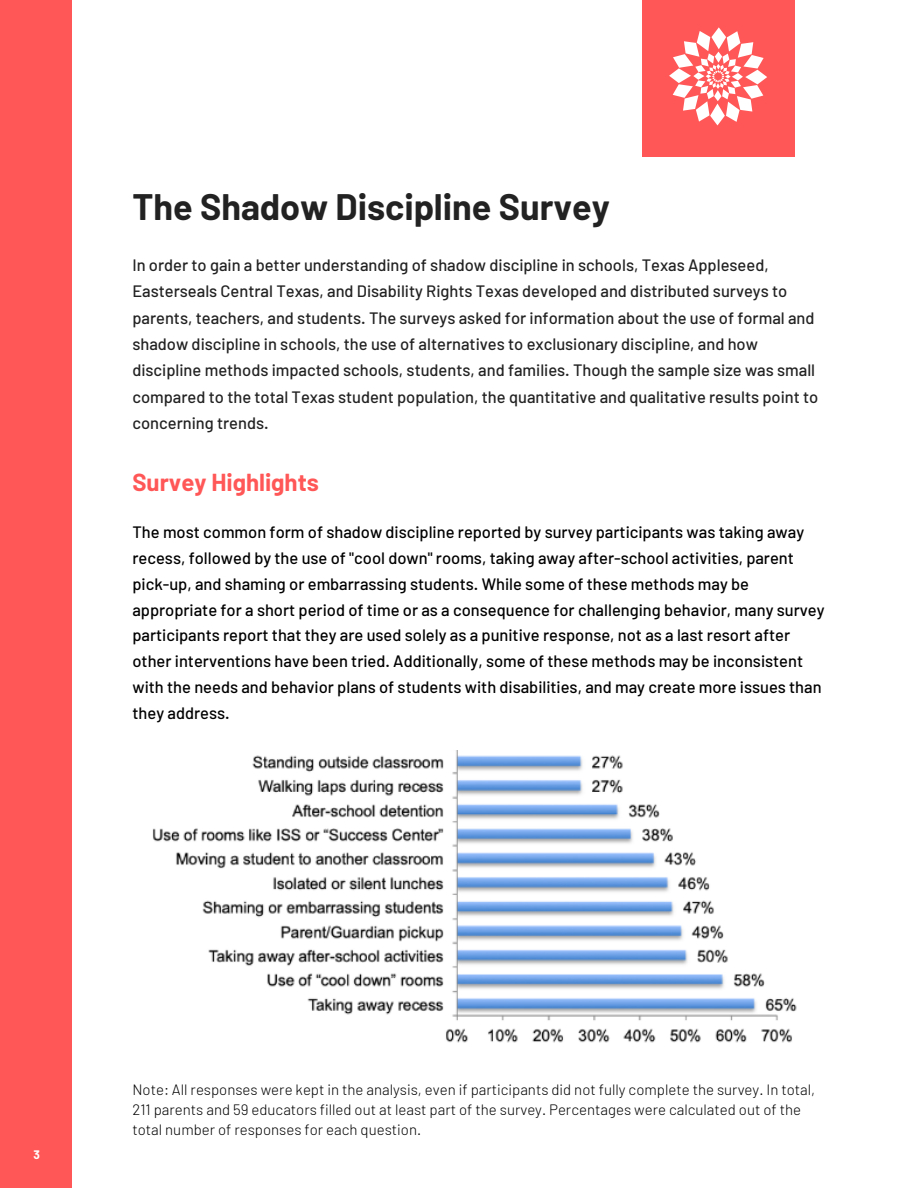
<style>
.page{position:relative;width:918px;height:1188px;background:#fff}
.page>*{position:absolute;margin:0;border:0;box-sizing:border-box;transform-origin:0 0}
.t1{font:700 36px "Barlow";color:#222}
.t2{font:700 24px "Barlow";color:#ff5757}
.t3{font:500 16.5px/25.8px "Barlow";color:#000}
.t4{font:500 16.5px/26.4px "Barlow";color:#222}
.t5{font:300 15px/20.2px "Barlow";color:#000}
.t6{font:700 12px "Barlow";color:#fff}
</style>
<div class="page">
<div style="left:0;top:0;width:71px;height:1188px;background:#ff5757"></div>
<div style="left:642px;top:0;width:152px;height:157px;background:#ff5757"></div>
<svg style="left:669px;top:27px;width:98px;height:98px"></svg>
<img style="left:152px;top:750px;width:645px;height:293px">
<h1 class="t1" style="left:132px;top:184px;width:479px">The Shadow Discipline Survey</h1>
<p class="t4" style="left:132px;top:251px;width:687px">In order to gain a better understanding of shadow discipline in schools, Texas Appleseed, Easterseals Central Texas, and Disability Rights Texas developed and distributed surveys to parents, teachers, and students. The surveys asked for information about the use of formal and shadow discipline in schools, the use of alternatives to exclusionary discipline, and how discipline methods impacted schools, students, and families. Though the sample size was small compared to the total Texas student population, the quantitative and qualitative results point to concerning trends.</p>
<h2 class="t2" style="left:132px;top:467px;width:188px">Survey Highlights</h2>
<p class="t3" style="left:132px;top:518px;width:694px">The most common form of shadow discipline reported by survey participants was taking away recess, followed by the use of "cool down" rooms, taking away after-school activities, parent pick-up, and shaming or embarrassing students. While some of these methods may be appropriate for a short period of time or as a consequence for challenging behavior, many survey participants report that they are used solely as a punitive response, not as a last resort after other interventions have been tried. Additionally, some of these methods may be inconsistent with the needs and behavior plans of students with disabilities, and may create more issues than they address.</p>
<p class="t6" style="left:33px;top:1147px;width:8px">3</p>
<p class="t5" style="left:132px;top:1079px;width:684px">Note: All responses were kept in the analysis, even if participants did not fully complete the survey. In total,<br>211 parents and 59 educators filled out at least part of the survey. Percentages were calculated out of the total number of responses for each question.</p>
</div>
